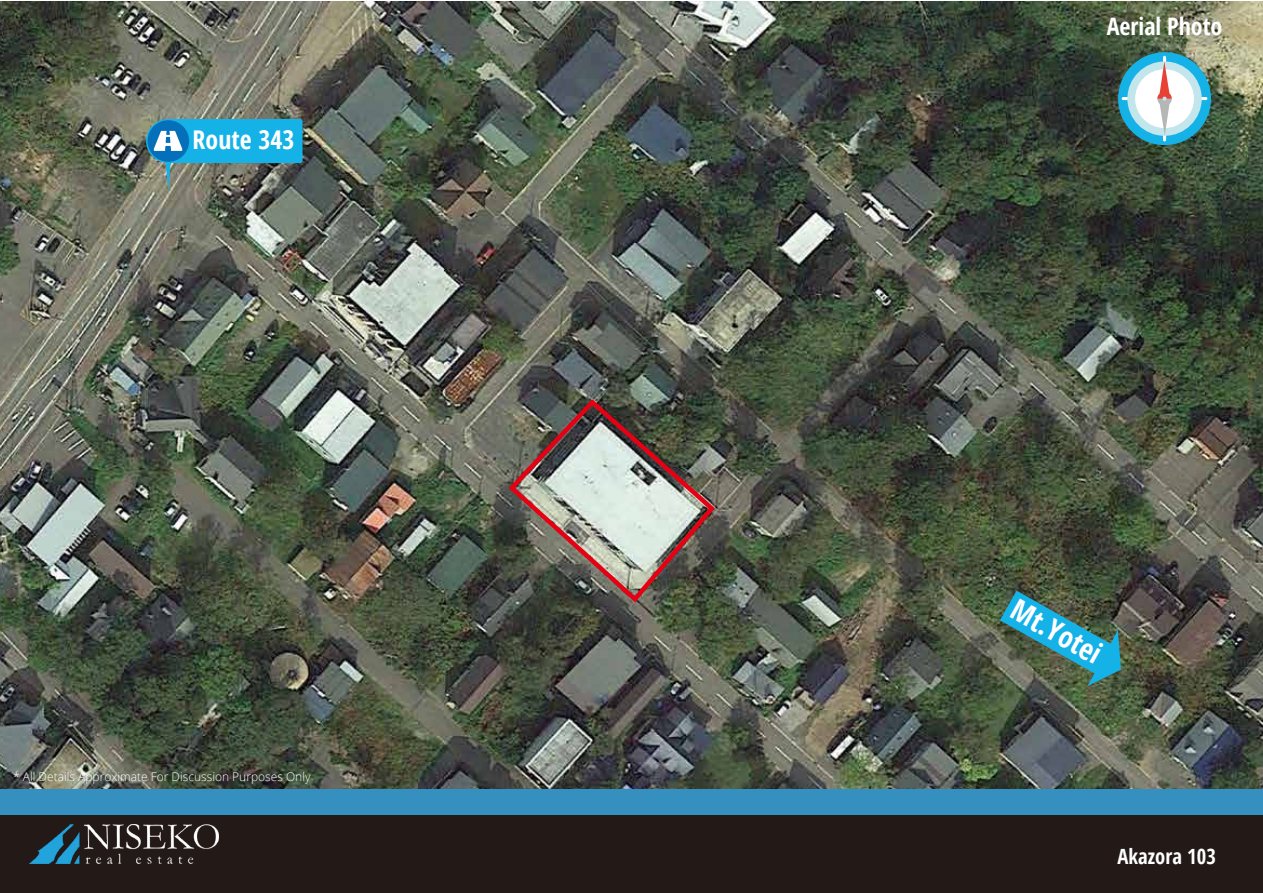
<style>
.page{position:relative;width:1263px;height:893px;background:#fff}
.page>*{position:absolute;margin:0;border:0;box-sizing:border-box;transform-origin:0 0}
.t1{font:700 condensed 29.25px "Open Sans";color:#fff}
.t2{font:700 condensed 25.8px "Open Sans";color:#fff}
.t3{font:700 condensed 24px "Open Sans";color:#fff}
.t4{font:700 condensed 21px "Open Sans";color:#fff}
.t5{font:300 12px "Open Sans";color:#fff}
</style>
<div class="page">
<img style="left:0;top:1px;width:1263px;height:788px">
<div style="left:0;top:815px;width:1263px;height:78px;background:#231916"></div>
<img style="left:30px;top:825px;width:189px;height:38px">
<div style="left:0;top:789px;width:1263px;height:26px;background:#3590bf"></div>
<div style="left:1118px;top:52px;width:93px;height:93px;background:#15b2e8;border-radius:50%"></div>
<svg style="left:1122px;top:97px;width:5px;height:3px"></svg>
<svg style="left:1202px;top:97px;width:5px;height:3px"></svg>
<div style="left:1127px;top:61px;width:75px;height:75px;background:#c3e5ec;border-radius:50%"></div>
<div style="left:1135px;top:69px;width:59px;height:59px;background:#fff;border-radius:50%"></div>
<svg style="left:1157px;top:56px;width:15px;height:85px"></svg>
<svg style="left:1000px;top:591px;width:121px;height:95px;background:#3c7c82"></svg>
<div style="left:168px;top:119px;width:134px;height:44px;background:#15b2e8;border-radius:2px"></div>
<svg style="left:146px;top:119px;width:44px;height:44px"></svg>
<div style="left:148px;top:120px;width:41px;height:42px;background:#066fb9;border-radius:50%"></div>
<svg style="left:154px;top:131px;width:28px;height:61px"></svg>
<img style="left:505px;top:396px;width:213px;height:210px">
<h2 class="t2" style="left:193px;top:122px;width:103px">Route 343</h2>
<p class="t5" style="left:13px;top:769px;width:299px">* All Details Approximate For Discussion Purposes Only</p>
<h3 class="t3" style="left:1107px;top:10px;width:117px">Aerial Photo</h3>
<h1 class="t1" style="left:1023px;top:589px;width:100px;rotate:29deg">Mt.Yotei</h1>
<h3 class="t4" style="left:1117px;top:842px;width:100px">Akazora 103</h3>
</div>
